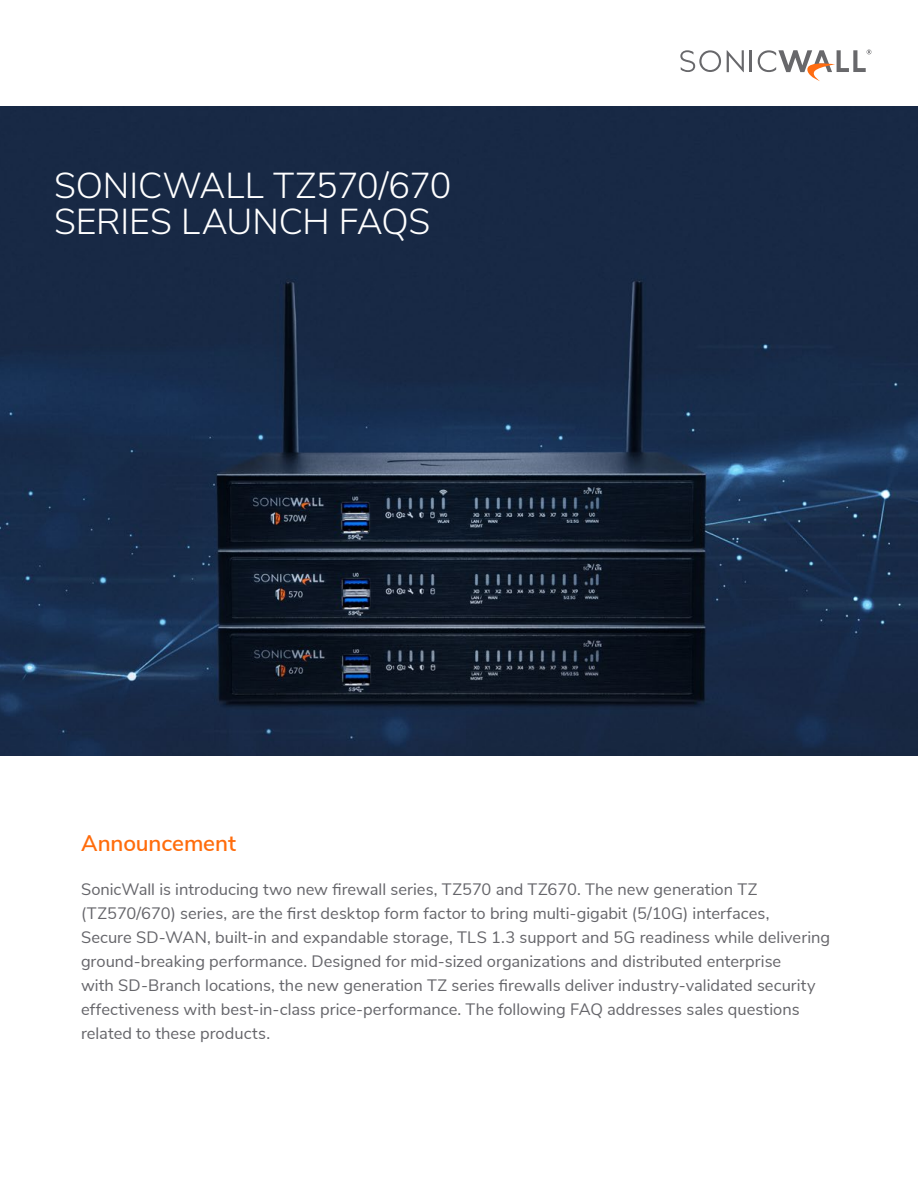
<style>
.page{position:relative;width:918px;height:1188px;background:#fff}
.page>*{position:absolute;margin:0;border:0;box-sizing:border-box;transform-origin:0 0}
.t1{font:300 36px/36px "Nunito Sans";letter-spacing:-.005em;color:#fff}
.t2{font:600 22.5px "Nunito Sans";letter-spacing:-.005em;color:#ff6c0c}
.t3{font:16.5px/24px "Nunito Sans";color:#65656a}
</style>
<div class="page">
<svg style="left:727px;top:50px;width:17px;height:22px"></svg>
<hr style="left:750px;top:50px;width:2px;height:22px;background:#68686b">
<svg style="left:680px;top:50px;width:41px;height:22px"></svg>
<svg style="left:758px;top:50px;width:113px;height:31px"></svg>
<img style="left:0;top:106px;width:918px;height:650px">
<h1 class="t1" style="left:54px;top:165px;width:399px">SONICWALL TZ570/670<br>SERIES LAUNCH FAQS</h1>
<h2 class="t2" style="left:81px;top:826px;width:157px">Announcement</h2>
<p class="t3" style="left:81px;top:876px;width:751px">SonicWall is introducing two new firewall series, TZ570 and TZ670. The new generation TZ (TZ570/670) series, are the first desktop form factor to bring multi-gigabit (5/10G) interfaces,<br>Secure SD-WAN, built-in and expandable storage, TLS 1.3 support and 5G readiness while delivering ground-breaking performance. Designed for mid-sized organizations and distributed enterprise<br>with SD-Branch locations, the new generation TZ series firewalls deliver industry-validated security effectiveness with best-in-class price-performance. The following FAQ addresses sales questions related to these products.</p>
</div>
